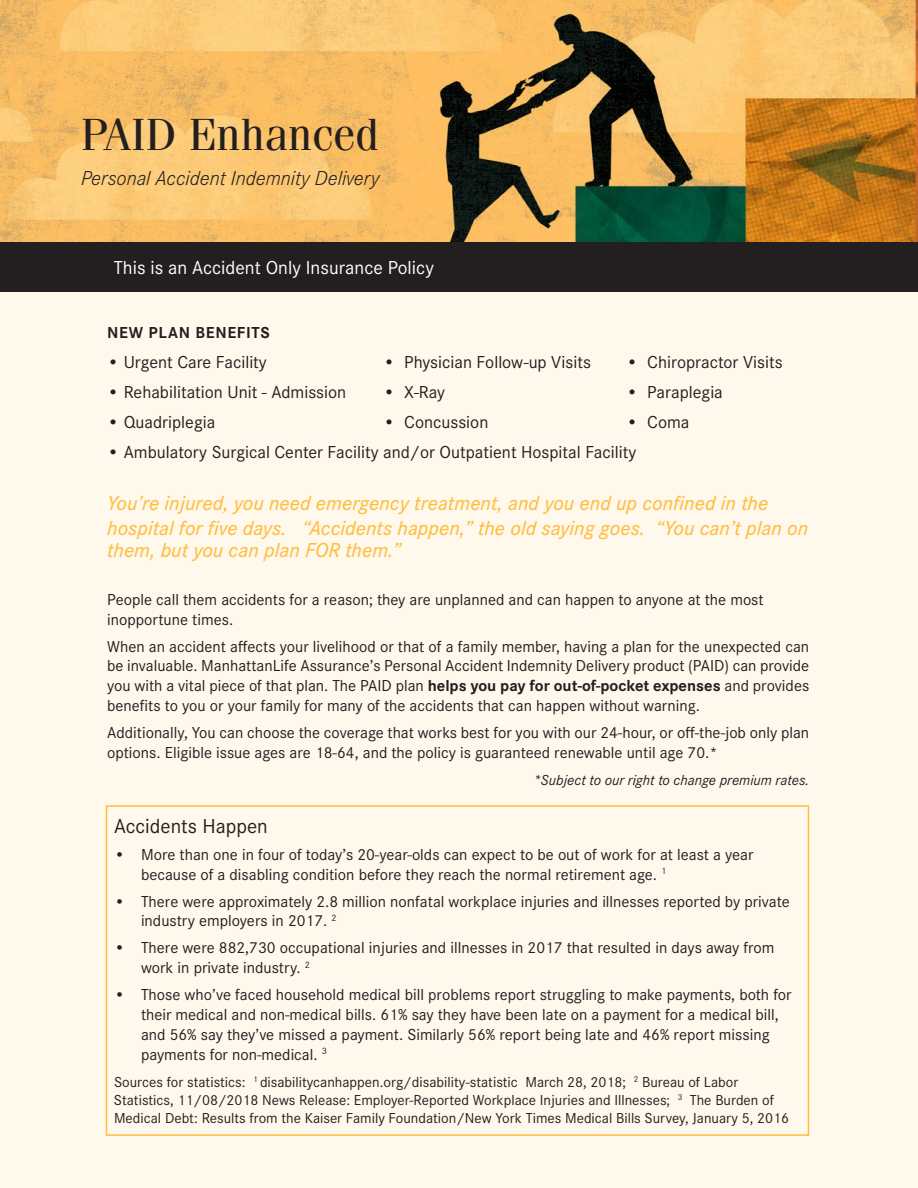
<style>
.page{position:relative;width:918px;height:1188px;background:#fff}
.page>*{position:absolute;margin:0;border:0;box-sizing:border-box;transform-origin:0 0}
.t1{font:45px "Fenice Pro ITC";color:#231f20}
.Testimonial{font:italic 500 21px/25.2px "Corporate S Pro";color:#ffbe3f}
.t2{font:italic 300 21px "Corporate S Pro";color:#231f20}
.t3{font:21px "Corporate S Pro";color:#231f20}
.t4{font:19.5px "Corporate S Pro";color:#fff}
.t5{font:18px "Corporate S Pro";color:#231f20}
.t6{font:16.5px/19.8px "Corporate S Pro";color:#231f20}
.t7{font:700 16.5px "Corporate S Pro";letter-spacing:.04em;color:#231f20}
.t8{font:15px/18px "Corporate S Pro";color:#231f20}
.t9{font:italic 15px "Corporate S Pro";color:#231f20}
.s1{font-weight:700}
</style>
<div class="page">
<div style="left:0;top:280px;width:918px;height:908px;background:#fff8ed"></div>
<svg style="left:0;top:0;width:918px;height:243px;background:#d4a658"></svg>
<div style="left:0;top:243px;width:918px;height:49px;background:#231f20"></div>
<div style="left:106px;top:805px;width:703px;height:331px;border:2px solid #ffbe3f"></div>
<p class="t1" style="left:81px;top:107px;width:299px">PAID Enhanced</p>
<p class="t2" style="left:81px;top:163px;width:300px">Personal Accident Indemnity Delivery</p>
<p class="t4" style="left:114px;top:253px;width:321px">This is an Accident Only Insurance Policy</p>
<p class="t7" style="left:107px;top:319px;width:164px">NEW PLAN BENEFITS</p>
<p class="t5" style="left:107px;top:349px;width:161px">• Urgent Care Facility</p>
<p class="t5" style="left:383px;top:349px;width:209px">• Physician Follow-up Visits</p>
<p class="t5" style="left:626px;top:349px;width:158px">• Chiropractor Visits</p>
<p class="t5" style="left:107px;top:379px;width:240px">• Rehabilitation Unit - Admission</p>
<p class="t5" style="left:383px;top:379px;width:63px">• X-Ray</p>
<p class="t5" style="left:626px;top:379px;width:98px">• Paraplegia</p>
<p class="t5" style="left:107px;top:409px;width:110px">• Quadriplegia</p>
<p class="t5" style="left:383px;top:409px;width:107px">• Concussion</p>
<p class="t5" style="left:626px;top:409px;width:65px">• Coma</p>
<p class="t5" style="left:107px;top:439px;width:531px">• Ambulatory Surgical Center Facility and/or Outpatient Hospital Facility</p>
<p class="Testimonial" style="left:107px;top:489px;width:703px">You’re injured, you need emergency treatment, and you end up confined in the hospital for five days. “Accidents happen,” the old saying goes. “You can’t plan on</p>
<p class="Testimonial" style="left:107px;top:536px;width:296px">them, but you can plan FOR them.”</p>
<p class="t6" style="left:107px;top:589px;width:658px">People call them accidents for a reason; they are unplanned and can happen to anyone at the most inopportune times.</p>
<p class="t6" style="left:107px;top:635px;width:704px;text-align:justify">When an accident affects your livelihood or that of a family member, having a plan for the unexpected can be invaluable. ManhattanLife Assurance’s Personal Accident Indemnity Delivery product (PAID) can provide you with a vital piece of that plan. The PAID plan <span class="s1">helps you pay for out-of-pocket expenses</span> and provides benefits to you or your family for many of the accidents that can happen without warning.</p>
<p class="t6" style="left:107px;top:721px;width:704px">Additionally, You can choose the coverage that works best for you with our 24-hour, or off-the-job only plan options. Eligible issue ages are 18-64, and the policy is guaranteed renewable until age 70.*</p>
<p class="t9" style="left:533px;top:769px;width:277px">*Subject to our right to change premium rates.</p>
<p class="t3" style="left:114px;top:810px;width:155px">Accidents Happen</p>
<p class="t6" style="left:141px;top:843px;width:614px;text-indent:-27px">• More than one in four of today’s 20-year-olds can expect to be out of work for at least a year because of a disabling condition before they reach the normal retirement age. <sup>1</sup></p>
<p class="t6" style="left:141px;top:890px;width:650px;text-indent:-27px">• There were approximately 2.8 million nonfatal workplace injuries and illnesses reported by private industry employers in 2017. <sup>2</sup></p>
<p class="t6" style="left:141px;top:937px;width:635px;text-indent:-27px">• There were 882,730 occupational injuries and illnesses in 2017 that resulted in days away from work in private industry. <sup>2</sup></p>
<p class="t6" style="left:141px;top:984px;width:652px;text-indent:-27px">• Those who’ve faced household medical bill problems report struggling to make payments, both for their medical and non-medical bills. 61% say they have been late on a payment for a medical bill, and 56% say they’ve missed a payment. Similarly 56% report being late and 46% report missing payments for non-medical. <sup>3</sup></p>
<p class="t8" style="left:114px;top:1071px;width:677px">Sources for statistics: <sup>1</sup> disabilitycanhappen.org/disability-statistic March 28, 2018; <sup>2</sup> Bureau of Labor<br>Statistics, 11/08/2018 News Release: Employer-Reported Workplace Injuries and Illnesses; <sup>3</sup> The Burden of<br>Medical Debt: Results from the Kaiser Family Foundation/New York Times Medical Bills Survey, January 5, 2016</p>
</div>
